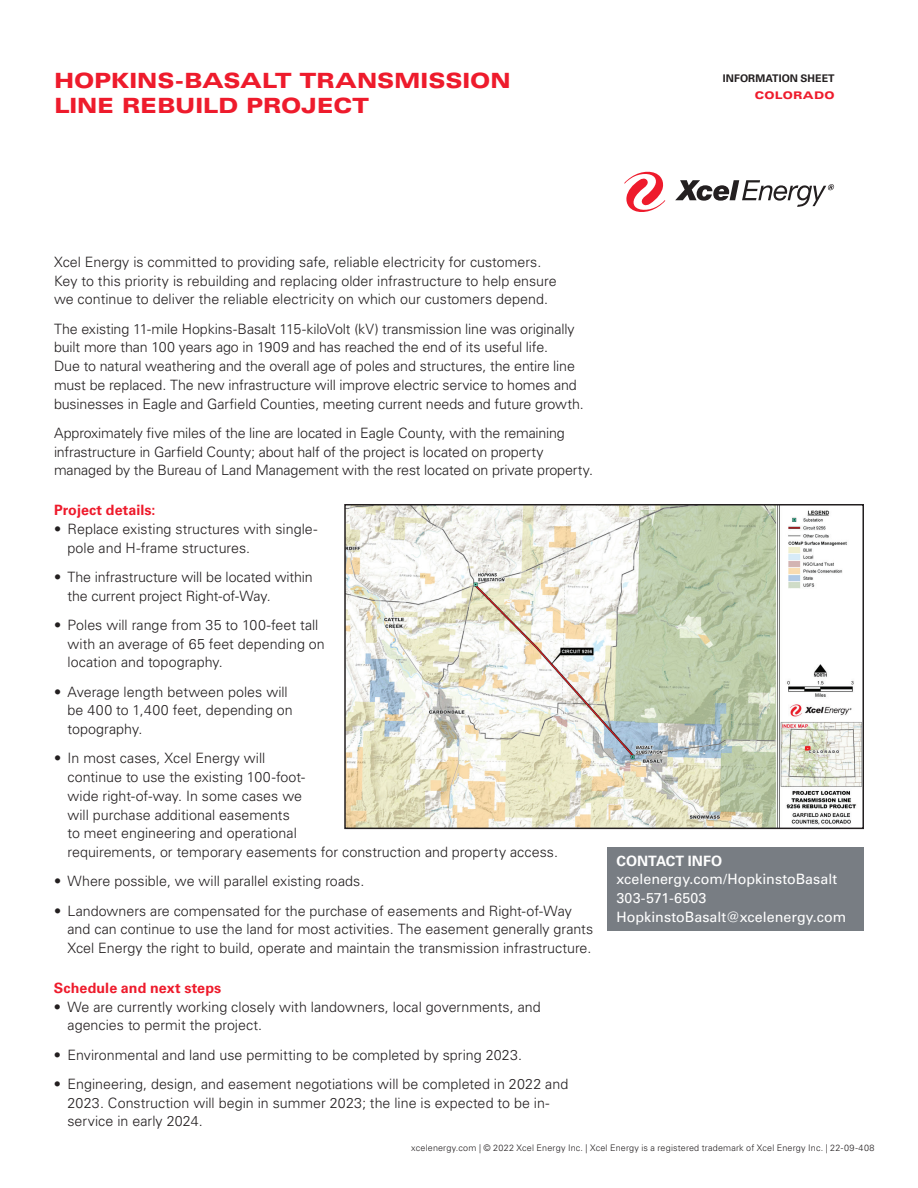
<style>
.page{position:relative;width:918px;height:1188px;background:#fff}
.page>*{position:absolute;margin:0;border:0;box-sizing:border-box;transform-origin:0 0}
.t1{font:900 expanded 21px/25.2px "Univers LT Std";letter-spacing:-.01em;color:#ee1b2c}
.t2{font:300 14.25px/18.8px "Univers LT Std";color:#231f20}
.t3{font:14.25px/18.8px "Univers LT Std";letter-spacing:.005em;color:#fff}
.t4{font:700 14.25px "Univers LT Std";letter-spacing:.005em;color:#ee1b2c}
.t5{font:700 14.25px "Univers LT Std";letter-spacing:.005em;color:#fff}
.t6{font:700 10.5px "Univers LT Std";letter-spacing:.005em;color:#231f20}
.t7{font:900 expanded 10.5px "Univers LT Std";letter-spacing:.02em;color:#ee1b2c}
.t8{font:300 9px "Univers LT Std";letter-spacing:.02em;color:#231f20}
</style>
<div class="page">
<svg style="left:624px;top:172px;width:41px;height:40px"></svg>
<svg style="left:675px;top:180px;width:159px;height:27px"></svg>
<div style="left:608px;top:848px;width:256px;height:83px;background:#787d83"></div>
<svg style="left:344px;top:504px;width:520px;height:326px"></svg>
<h1 class="t1" style="left:54px;top:68px;width:458px">HOPKINS-BASALT TRANSMISSION<br>LINE REBUILD PROJECT</h1>
<p class="t6" style="left:723px;top:72px;width:113px">INFORMATION SHEET</p>
<p class="t7" style="left:755px;top:89px;width:81px">COLORADO</p>
<p class="t2" style="left:54px;top:252px;width:504px">Xcel Energy is committed to providing safe, reliable electricity for customers.<br>Key to this priority is rebuilding and replacing older infrastructure to help ensure we continue to deliver the reliable electricity on which our customers depend.</p>
<p class="t2" style="left:54px;top:319px;width:531px">The existing 11-mile Hopkins-Basalt 115-kiloVolt (kV) transmission line was originally built more than 100 years ago in 1909 and has reached the end of its useful life.<br>Due to natural weathering and the overall age of poles and structures, the entire line must be replaced. The new infrastructure will improve electric service to homes and businesses in Eagle and Garfield Counties, meeting current needs and future growth.</p>
<p class="t2" style="left:54px;top:423px;width:541px">Approximately five miles of the line are located in Eagle County, with the remaining infrastructure in Garfield County; about half of the project is located on property managed by the Bureau of Land Management with the rest located on private property.</p>
<p class="t4" style="left:54px;top:502px;width:103px">Project details:</p>
<p class="t2" style="left:67px;top:519px;width:251px;text-indent:-13px">• Replace existing structures with single&shy;pole and H-frame structures.</p>
<p class="t2" style="left:67px;top:567px;width:247px;text-indent:-13px">• The infrastructure will be located within the current project Right-of-Way.</p>
<p class="t2" style="left:67px;top:615px;width:259px;text-indent:-13px">• Poles will range from 35 to 100-feet tall with an average of 65 feet depending on location and topography.</p>
<p class="t2" style="left:67px;top:682px;width:227px;text-indent:-13px">• Average length between poles will be 400 to 1,400 feet, depending on topography.</p>
<p class="t2" style="left:67px;top:749px;width:492px;text-indent:-13px">• In most cases, Xcel Energy will<br>continue to use the existing 100-foot-<br>wide right-of-way. In some cases we<br>will purchase additional easements<br>to meet engineering and operational<br>requirements, or temporary easements for construction and property access.</p>
<p class="t2" style="left:54px;top:872px;width:312px">• Where possible, we will parallel existing roads.</p>
<p class="t2" style="left:67px;top:901px;width:527px;text-indent:-13px">• Landowners are compensated for the purchase of easements and Right-of-Way and can continue to use the land for most activities. The easement generally grants<br>Xcel Energy the right to build, operate and maintain the transmission infrastructure.</p>
<p class="t4" style="left:54px;top:980px;width:169px">Schedule and next steps</p>
<p class="t2" style="left:67px;top:997px;width:475px;text-indent:-13px">• We are currently working closely with landowners, local governments, and agencies to permit the project.</p>
<p class="t2" style="left:54px;top:1045px;width:470px">• Environmental and land use permitting to be completed by spring 2023.</p>
<p class="t2" style="left:67px;top:1075px;width:502px;text-indent:-13px">• Engineering, design, and easement negotiations will be completed in 2022 and<br>2023. Construction will begin in summer 2023; the line is expected to be in&shy;service in early 2024.</p>
<p class="t5" style="left:616px;top:852px;width:107px">CONTACT INFO</p>
<p class="t3" style="left:616px;top:870px;width:231px">xcelenergy.com/HopkinstoBasalt<br>303-571-6503<br>HopkinstoBasalt@xcelenergy.com</p>
<p class="t8" style="left:411px;top:1142px;width:465px">xcelenergy.com | © 2022 Xcel Energy Inc. | Xcel Energy is a registered trademark of Xcel Energy Inc. | 22-09-408</p>
</div>
